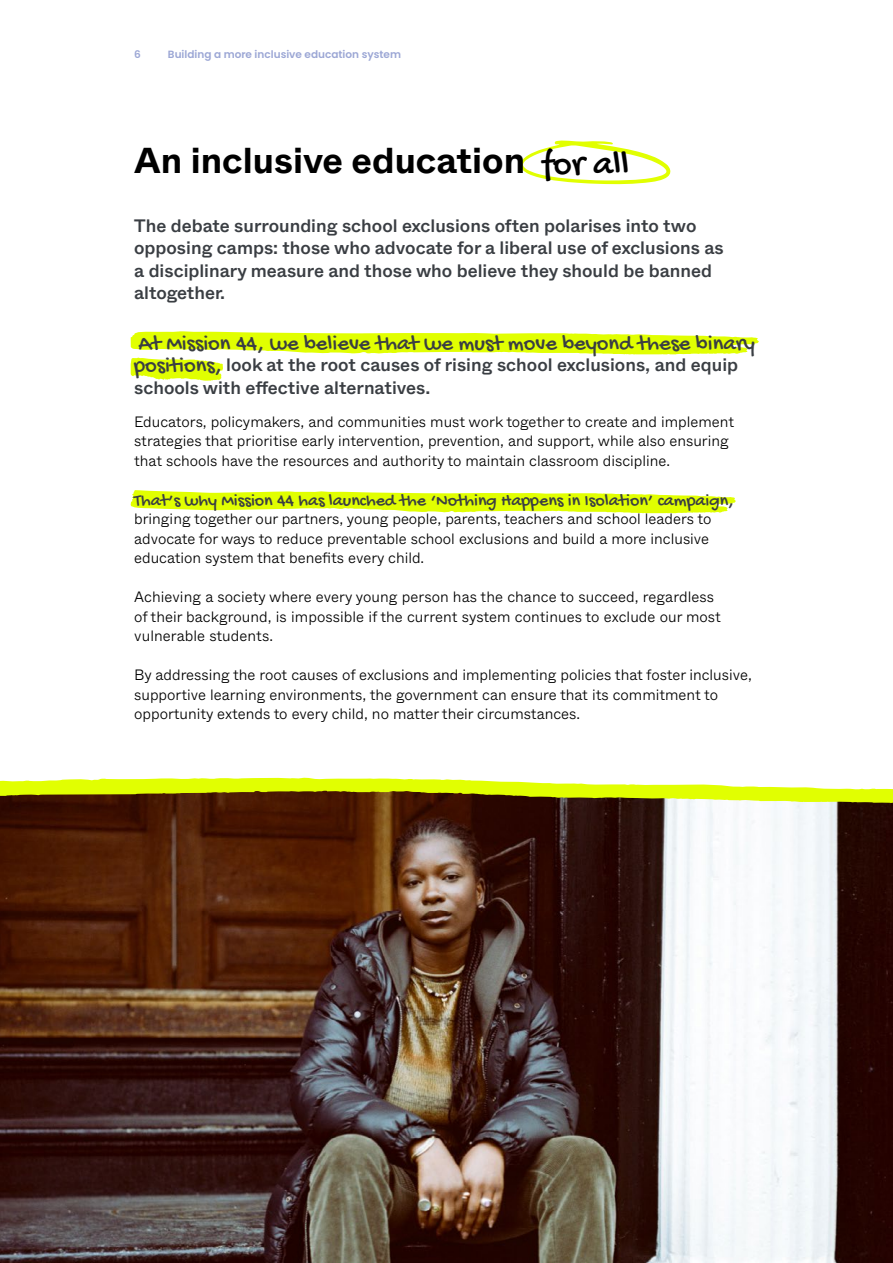
<style>
.page{position:relative;width:893px;height:1263px;background:#fff}
.page>*{position:absolute;margin:0;border:0;box-sizing:border-box;transform-origin:0 0}
.Header_2{font:700 36px "Whyte";color:#000}
.Introduction{font:22.5px "Gochi Hand";color:#3a3e43}
.Introduction-2{font:500 18px/22.5px "Whyte";color:#3a3e43}
.Body{font:18px "Gochi Hand";color:#3a3e43}
.Body-2{font:300 15px/19.5px "Whyte";color:#000}
.t1{font:600 10.5px "Poppins";color:#9ca7d5}
.s1{font-family:"Gochi Hand";font-weight:400}
.s2{font-family:"Gochi Hand";font-weight:400;font-size:22.5px}
</style>
<div class="page">
<svg style="left:130px;top:490px;width:606px;height:23px"></svg>
<svg style="left:520px;top:140px;width:151px;height:44px"></svg>
<svg style="left:131px;top:331px;width:628px;height:50px"></svg>
<img style="left:0;top:804px;width:893px;height:459px">
<svg style="left:0;top:777px;width:893px;height:27px"></svg>
<p class="t1" style="left:134px;top:48px;width:8px">6</p>
<p class="t1" style="left:168px;top:48px;width:235px">Building a more inclusive education system</p>
<p class="Header_2" style="left:134px;top:132px;width:496px">An inclusive education <span class="s1">for all</span></p>
<p class="Introduction-2" style="left:134px;top:213px;width:591px">The debate surrounding school exclusions often polarises into two opposing camps: those who advocate for a liberal use of exclusions as a disciplinary measure and those who believe they should be banned altogether.</p>
<p class="Introduction" style="left:139px;top:331px;width:618px">At Mission 44, we believe that we must move beyond these binary</p>
<p class="Introduction-2" style="left:134px;top:353px;width:605px"><span class="s2">positions,</span> look at the root causes of rising school exclusions, and equip schools with effective alternatives.</p>
<p class="Body-2" style="left:134px;top:411px;width:601px">Educators, policymakers, and communities must work together to create and implement strategies that prioritise early intervention, prevention, and support, while also ensuring that schools have the resources and authority to maintain classroom discipline.</p>
<p class="Body" style="left:134px;top:491px;width:601px">That’s why Mission 44 has launched the ‘Nothing Happens in Isolation’ campaign,</p>
<p class="Body-2" style="left:134px;top:508px;width:579px">bringing together our partners, young people, parents, teachers and school leaders to advocate for ways to reduce preventable school exclusions and build a more inclusive education system that benefits every child.</p>
<p class="Body-2" style="left:134px;top:586px;width:588px">Achieving a society where every young person has the chance to succeed, regardless of their background, is impossible if the current system continues to exclude our most vulnerable students.</p>
<p class="Body-2" style="left:134px;top:664px;width:619px">By addressing the root causes of exclusions and implementing policies that foster inclusive, supportive learning environments, the government can ensure that its commitment to opportunity extends to every child, no matter their circumstances.</p>
</div>
